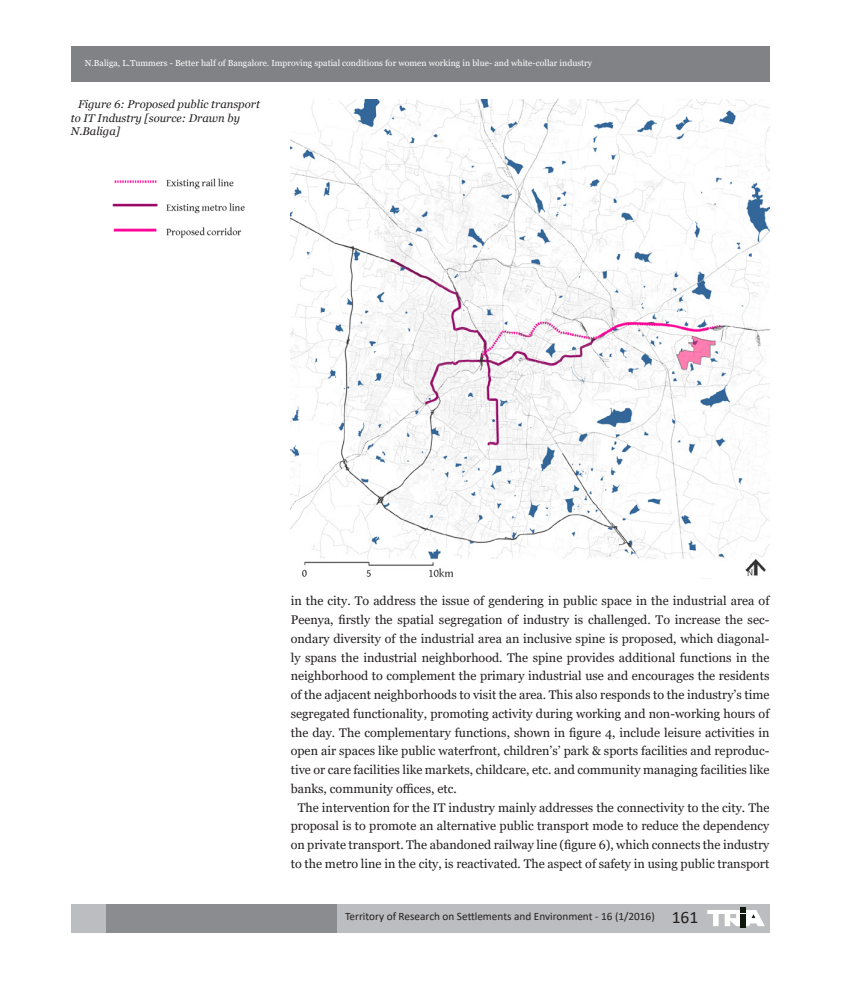
<style>
.page{position:relative;width:851px;height:993px;background:#fff}
.page>*{position:absolute;margin:0;border:0;box-sizing:border-box;transform-origin:0 0}
.t1{font:12.5px "Georgia";color:#231f20}
.t2{font:italic 11.25px/13.8px "Georgia";color:#231f20}
.t3{font:11.25px "Calibri";color:#231f20}
.t4{font:8.75px "Georgia";color:#fff}
.s1{font-size:17.5px}
</style>
<div class="page">
<div style="left:71px;top:46px;width:698px;height:35px;background:#808285"></div>
<div style="left:71px;top:904px;width:698px;height:28px;background:#bcbdc0"></div>
<div style="left:107px;top:904px;width:230px;height:28px;background:#8a8c8f"></div>
<svg style="left:707px;top:907px;width:57px;height:18px"></svg>
<div style="left:740px;top:913px;width:6px;height:14px;background:#0f170c"></div>
<img style="left:291px;top:99px;width:478px;height:479px">
<img style="left:112px;top:178px;width:133px;height:60px">
<p class="t4" style="left:85px;top:58px;width:508px">N.Baliga, L.Tummers - Better half of Bangalore. Improving spatial conditions for women working in blue- and white-collar industry</p>
<p class="t2" style="left:71px;top:97px;width:190px;text-indent:7px">Figure 6: Proposed public transport to IT Industry [source: Drawn by<br>N.Baliga]</p>
<p class="t1" style="left:291px;top:593px;width:480px">in the city. To address the issue of gendering in public space in the industrial area of</p>
<p class="t1" style="left:291px;top:612px;width:480px">Peenya, firstly the spatial segregation of industry is challenged. To increase the sec-</p>
<p class="t1" style="left:291px;top:630px;width:480px">ondary diversity of the industrial area an inclusive spine is proposed, which diagonal-</p>
<p class="t1" style="left:291px;top:649px;width:480px">ly spans the industrial neighborhood. The spine provides additional functions in the</p>
<p class="t1" style="left:291px;top:668px;width:480px">neighborhood to complement the primary industrial use and encourages the residents</p>
<p class="t1" style="left:291px;top:687px;width:480px">of the adjacent neighborhoods to visit the area. This also responds to the industry’s time</p>
<p class="t1" style="left:291px;top:705px;width:480px">segregated functionality, promoting activity during working and non-working hours of</p>
<p class="t1" style="left:291px;top:724px;width:480px">the day. The complementary functions, shown in figure 4, include leisure activities in</p>
<p class="t1" style="left:291px;top:743px;width:480px">open air spaces like public waterfront, children’s’ park &amp; sports facilities and reproduc-</p>
<p class="t1" style="left:291px;top:762px;width:480px">tive or care facilities like markets, childcare, etc. and community managing facilities like</p>
<p class="t1" style="left:291px;top:780px;width:168px">banks, community offices, etc.</p>
<p class="t1" style="left:298px;top:799px;width:473px">The intervention for the IT industry mainly addresses the connectivity to the city. The</p>
<p class="t1" style="left:291px;top:818px;width:480px">proposal is to promote an alternative public transport mode to reduce the dependency</p>
<p class="t1" style="left:291px;top:837px;width:480px">on private transport. The abandoned railway line (figure 6), which connects the industry</p>
<p class="t1" style="left:291px;top:855px;width:480px">to the metro line in the city, is reactivated. The aspect of safety in using public transport</p>
<p class="t3" style="left:345px;top:908px;width:355px">Territory of Research on Settlements and Environment - 16 (1/2016) <span class="s1">161</span></p>
</div>
